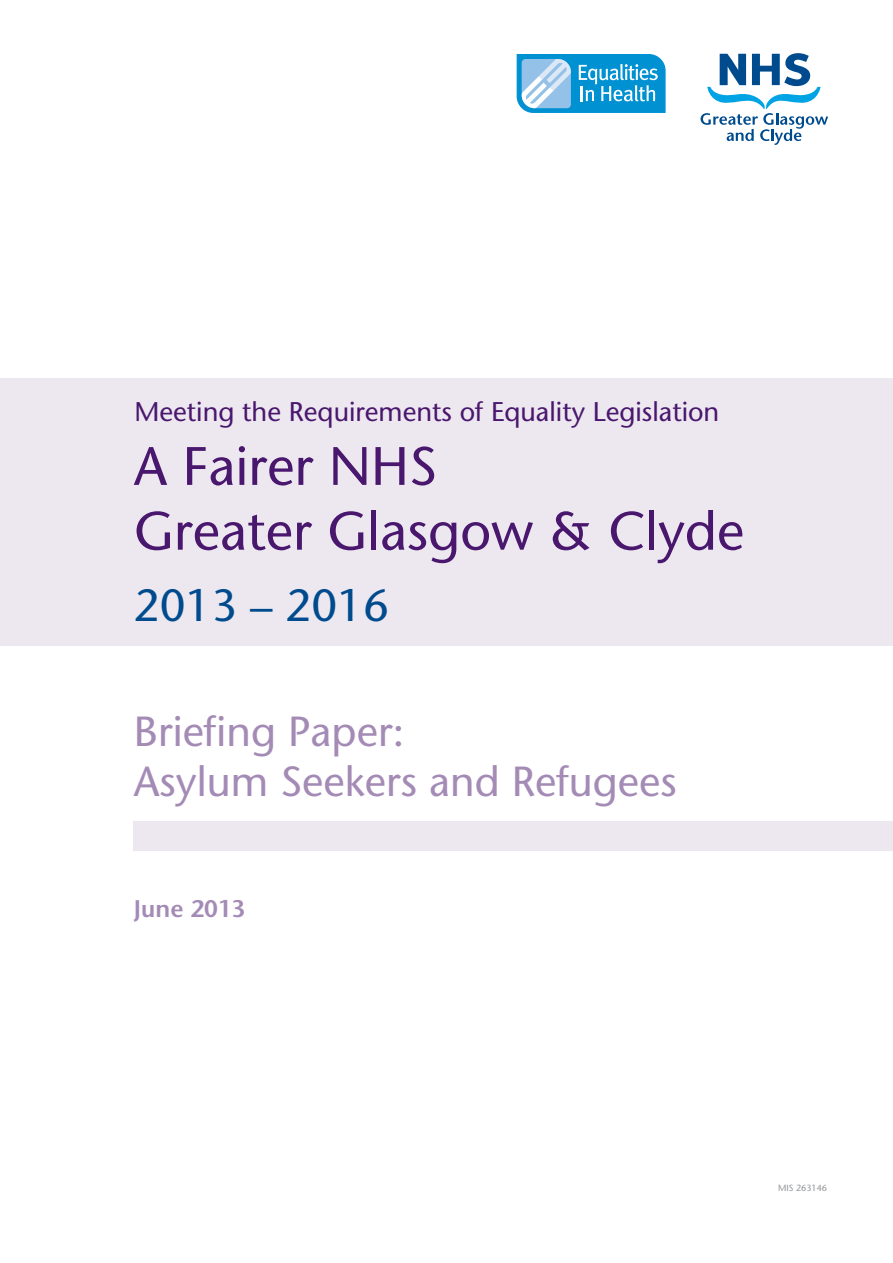
<style>
.page{position:relative;width:893px;height:1263px;background:#fff}
.page>*{position:absolute;margin:0;border:0;box-sizing:border-box;transform-origin:0 0}
.t1{font:54px/64.8px "Stone Sans";color:#49176d}
.t2{font:45px "Stone Sans";color:#004b8d}
.t3{font:42px/50.4px "Stone Sans";color:#a48bb6}
.t4{font:27px "Stone Sans";color:#49176d}
.t5{font:600 24px "Stone Sans";color:#a48bb6}
.t6{font:9px "Stone Sans";color:#939598}
</style>
<div class="page">
<svg style="left:516px;top:54px;width:150px;height:59px;background:#4eafdf"></svg>
<div style="left:0;top:379px;width:893px;height:267px;background:#ede8f0"></div>
<svg style="left:701px;top:53px;width:127px;height:92px"></svg>
<div style="left:134px;top:821px;width:759px;height:29px;background:#ede8f0"></div>
<p class="t4" style="left:135px;top:395px;width:586px">Meeting the Requirements of Equality Legislation</p>
<h1 class="t1" style="left:134px;top:434px;width:612px">A Fairer NHS<br>Greater Glasgow &amp; Clyde</h1>
<h2 class="t2" style="left:134px;top:579px;width:256px">2013 – 2016</h2>
<h3 class="t3" style="left:134px;top:706px;width:544px">Briefing Paper:<br>Asylum Seekers and Refugees</h3>
<p class="t5" style="left:134px;top:894px;width:113px">June 2013</p>
<p class="t6" style="left:778px;top:1182px;width:50px">MIS 263146</p>
</div>
